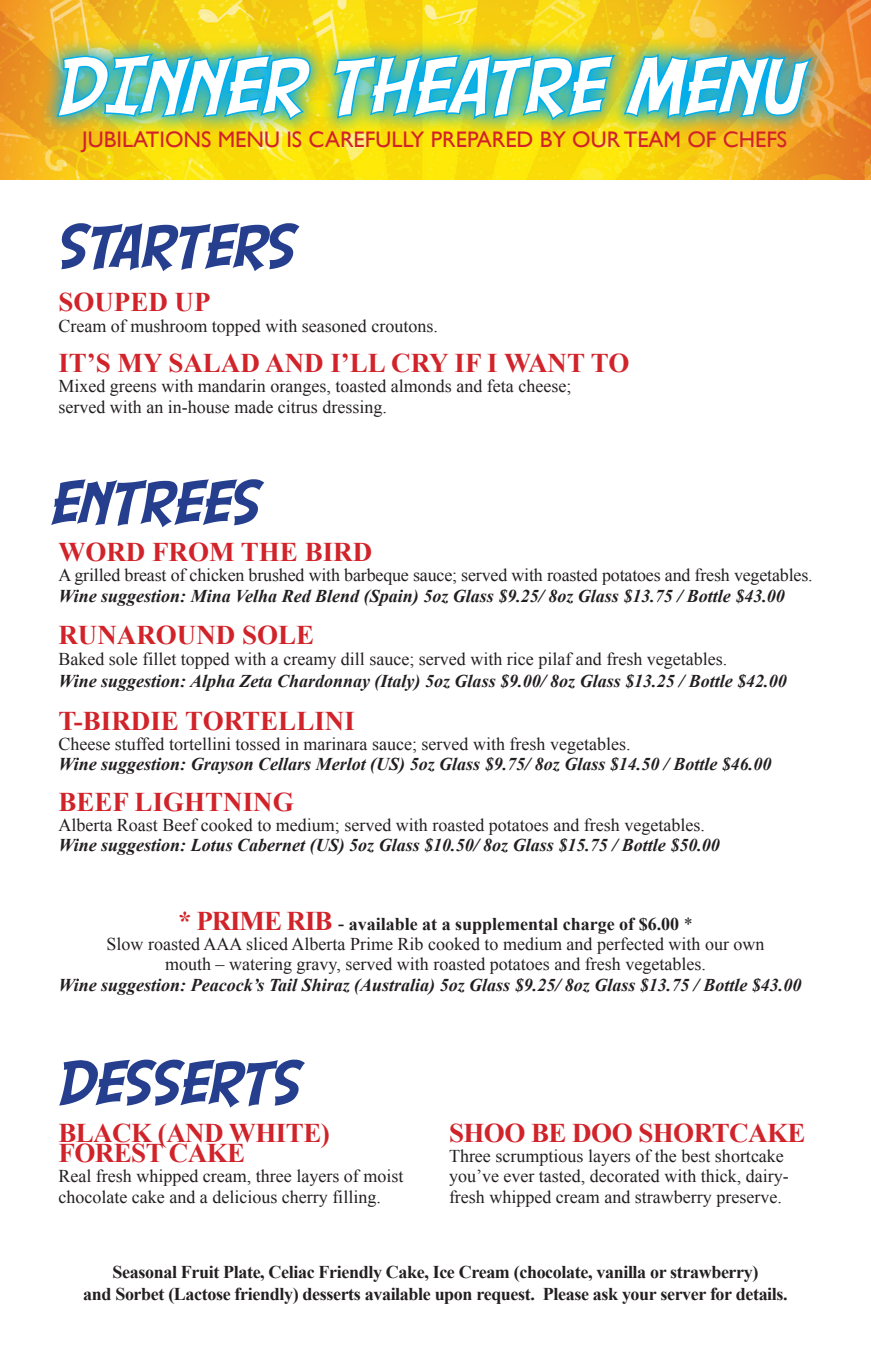
<style>
.page{position:relative;width:871px;height:1367px;background:#fff}
.page>*{position:absolute;margin:0;border:0;box-sizing:border-box;transform-origin:0 0}
.t1{font:76.5px "CC Sez You";letter-spacing:-.01em;color:#fff}
.t2{font:57.82px "CC Sez You";letter-spacing:-.01em;color:#253f8e}
.t3{font:700 27px "Times New Roman";color:#d1232a}
.t4{font:700 27px/20.2px "Times New Roman";letter-spacing:-.02em;color:#d1232a}
.t5{font:22.5px "Gill Sans";color:#d1232a}
.t6{font:18px/20.2px "Times New Roman";color:#231f20}
.t7{font:italic 700 18px "Times New Roman";color:#231f20}
.t8{font:700 18px/21.6px "Times New Roman";letter-spacing:-.02em;color:#231f20;text-align:center}
.s1{font-weight:700;font-size:27px;color:#d1232a}
.s2{font-size:20.25px}
.s3{font-weight:700}
</style>
<div class="page">
<img style="left:0;top:0;width:871px;height:180px">
<img style="left:39px;top:36px;width:792px;height:102px">
<svg style="left:55px;top:52px;width:256px;height:70px;background:#45b8b5"></svg>
<svg style="left:332px;top:52px;width:484px;height:70px;background:#4bb8ac"></svg>
<h1 class="t1" style="left:58px;top:49px;width:749px">DINNER THEATRE MENU</h1>
<p class="t5" style="left:82px;top:127px;width:706px">JUBILATIONS MENU IS CAREFULLY PREPARED BY OUR TEAM OF CHEFS</p>
<h2 class="t2" style="left:59px;top:218px;width:238px">STARTERS</h2>
<h3 class="t3" style="left:58px;top:287px;width:154px">SOUPED UP</h3>
<p class="t6" style="left:58px;top:315px;width:381px">Cream of mushroom topped with seasoned croutons.</p>
<h3 class="t3" style="left:58px;top:347px;width:572px">IT’S MY SALAD AND I’LL CRY IF I WANT TO</h3>
<p class="t6" style="left:58px;top:376px;width:514px">Mixed greens with mandarin oranges, toasted almonds and feta cheese; served with an in-house made citrus dressing.</p>
<h2 class="t2" style="left:52px;top:474px;width:210px">ENTREES</h2>
<h3 class="t3" style="left:58px;top:536px;width:315px">WORD FROM THE BIRD</h3>
<p class="t6" style="left:58px;top:565px;width:756px">A grilled breast of chicken brushed with barbeque sauce; served with roasted potatoes and fresh vegetables.</p>
<p class="t7" style="left:58px;top:585px;width:728px">Wine suggestion: Mina Velha Red Blend (Spain) 5oz Glass $9.25/ 8oz Glass $13.75 / Bottle $43.00</p>
<h3 class="t3" style="left:58px;top:620px;width:238px">RUNAROUND SOLE</h3>
<p class="t6" style="left:58px;top:648px;width:670px">Baked sole fillet topped with a creamy dill sauce; served with rice pilaf and fresh vegetables.</p>
<p class="t7" style="left:58px;top:671px;width:730px">Wine suggestion: Alpha Zeta Chardonnay (Italy) 5oz Glass $9.00/ 8oz Glass $13.25 / Bottle $42.00</p>
<h3 class="t3" style="left:58px;top:705px;width:221px">T-BIRDIE TORTELL</h3>
<h3 class="t3" style="left:314px;top:705px;width:42px">INI</h3>
<p class="t6" style="left:58px;top:734px;width:574px">Cheese stuffed tortellini tossed in marinara sauce; served with fresh vegetables.</p>
<p class="t7" style="left:58px;top:754px;width:714px">Wine suggestion: Grayson Cellars Merlot (US) 5oz Glass $9.75/ 8oz Glass $14.50 / Bottle $46.00</p>
<h3 class="t3" style="left:58px;top:786px;width:237px">BEEF LIGHTNING</h3>
<p class="t6" style="left:58px;top:815px;width:648px">Alberta Roast Beef cooked to medium; served with roasted potatoes and fresh vegetables.</p>
<p class="t7" style="left:58px;top:835px;width:663px">Wine suggestion: Lotus Cabernet (US) 5oz Glass $10.50/ 8oz Glass $15.75 / Bottle $50.00</p>
<p class="t6" style="left:106px;top:913px;width:659px;text-align:center"><span class="s1">* PRIME RIB</span> <span class="s2">-</span> <span class="s3">available at a supplemental charge of $6.00</span> *<br>Slow roasted AAA sliced Alberta Prime Rib cooked to medium and perfected with our own mouth – watering gravy, served with roasted potatoes and fresh vegetables.</p>
<p class="t7" style="left:58px;top:974px;width:744px">Wine suggestion: Peacock’s Tail Shiraz (Australia) 5oz Glass $9.25/ 8oz Glass $13.75 / Bottle $43.00</p>
<h2 class="t2" style="left:59px;top:1054px;width:243px">DESSERTS</h2>
<h3 class="t4" style="left:58px;top:1122px;width:273px">BLACK (AND WHITE)<br>FOREST CAKE</h3>
<p class="t6" style="left:58px;top:1166px;width:346px">Real fresh whipped cream, three layers of moist chocolate cake and a delicious cherry filling.</p>
<h3 class="t4" style="left:449px;top:1122px;width:356px">SHOO BE DOO SHORTCAKE</h3>
<p class="t6" style="left:449px;top:1146px;width:341px">Three scrumptious layers of the best shortcake you’ve ever tasted, decorated with thick, dairy&shy;fresh whipped cream and strawberry preserve.</p>
<p class="t8" style="left:83px;top:1261px;width:706px">Seasonal Fruit Plate, Celiac Friendly Cake, Ice Cream (chocolate, vanilla or strawberry)<br>and Sorbet (Lactose friendly) desserts available upon request. Please ask your server for details.</p>
</div>
